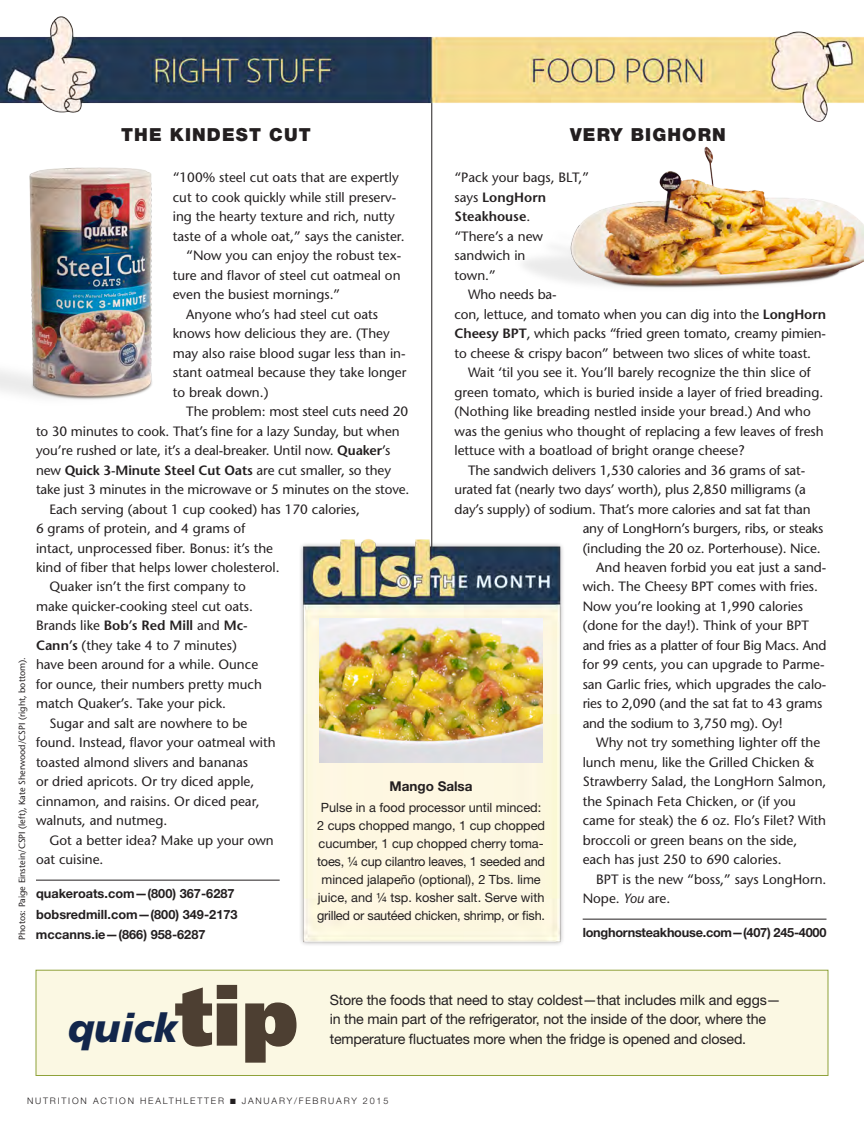
<style>
.page{position:relative;width:864px;height:1134px;background:#fff}
.page>*{position:absolute;margin:0;border:0;box-sizing:border-box;transform-origin:0 0}
.t1{font:900 81px "Frutiger LT Std";color:#4d3f32}
.t2{font:italic 900 39.6px "Frutiger LT Std";color:#12264b}
._16_Heads{font:900 18px "Helvetica Neue LT Std";letter-spacing:.06em;color:#231f20}
.Tip_text{font:14.25px/19.5px "Helvetica Neue LT Std";letter-spacing:-.01em;color:#231f20}
._16_Text_2{font:500 13.5px/19.5px "Stone Sans Std";color:#231f20}
._16_Text_1{font:500 13.5px/19.5px "Stone Sans Std";color:#231f20}
._16_Dish_title{font:700 13.5px "Helvetica Neue LT Std";color:#231f20}
._16_Dish_text{font:12.75px/18px "Helvetica Neue LT Std";letter-spacing:-.005em;color:#231f20;text-align:center}
._16_Phone_number{font:700 12.75px/20.2px "Helvetica Neue LT Std";color:#231f20}
._16_Phone_number-2{font:700 12.75px "Helvetica Neue LT Std";letter-spacing:-.02em;color:#231f20}
._16_Photo_credit{font:500 9px "Stone Sans Std";color:#231f20}
.t3{font:300 9px "Helvetica Neue LT Std";letter-spacing:.2em;color:#231f20}
.s1{font-weight:600}
.s2{font-style:italic}
</style>
<div class="page">
<hr style="left:432px;top:96px;width:1px;height:469px;background:#231f20">
<img style="left:0;top:16px;width:864px;height:114px">
<hr style="left:36px;top:880px;width:244px;height:1px;background:#231f20">
<hr style="left:583px;top:919px;width:244px;height:1px;background:#231f20">
<img style="left:300px;top:530px;width:283px;height:415px">
<div style="left:36px;top:970px;width:792px;height:106px;background:#fbf8e3;border:1px solid #8fa23a"></div>
<img style="left:320px;top:619px;width:223px;height:144px">
<img style="left:523px;top:146px;width:341px;height:142px">
<img style="left:0;top:167px;width:152px;height:233px">
<p class="_16_Heads" style="left:121px;top:124px;width:191px">THE KINDEST CUT</p>
<p class="_16_Heads" style="left:570px;top:124px;width:157px">VERY BIGHORN</p>
<p class="_16_Photo_credit" style="left:17px;top:940px;width:284px;rotate:-90deg">Photos: Paige Einstein/CSPI (left), Kate Sherwood/CSPI (right, bottom).</p>
<p class="_16_Text_1" style="left:173px;top:168px;width:233px">“100% steel cut oats that are expertly cut to cook quickly while still preserv&shy;ing the hearty texture and rich, nutty taste of a whole oat,” says the canister.</p>
<p class="_16_Text_2" style="left:173px;top:246px;width:230px;text-align:justify;text-indent:14px">“Now you can enjoy the robust tex&shy;ture and flavor of steel cut oatmeal on even the busiest mornings.”</p>
<p class="_16_Text_2" style="left:173px;top:304px;width:235px;text-indent:14px">Anyone who’s had steel cut oats knows how delicious they are. (They may also raise blood sugar less than in&shy;stant oatmeal because they take longer to break down.)</p>
<p class="_16_Text_2" style="left:36px;top:402px;width:375px;text-indent:150px">The problem: most steel cuts need 20 to 30 minutes to cook. That’s fine for a lazy Sunday, but when you’re rushed or late, it’s a deal-breaker. Until now. <span class="s1">Quaker</span>’s new <span class="s1">Quick 3-Minute Steel Cut Oats</span> are cut smaller, so they take just 3 minutes in the microwave or 5 minutes on the stove.</p>
<p class="_16_Text_2" style="left:36px;top:499px;width:325px;text-indent:14px">Each serving (about 1 cup cooked) has 170 calories, 6 grams of protein, and 4 grams of<br>intact, unprocessed fiber. Bonus: it’s the<br>kind of fiber that helps lower cholesterol.</p>
<p class="_16_Text_2" style="left:36px;top:577px;width:227px;text-indent:14px">Quaker isn’t the first company to make quicker-cooking steel cut oats.<br>Brands like <span class="s1">Bob’s Red Mill</span> and <span class="s1">Mc-Cann’s</span> (they take 4 to 7 minutes) have been around for a while. Ounce for ounce, their numbers pretty much match Quaker’s. Take your pick.</p>
<p class="_16_Text_2" style="left:36px;top:714px;width:241px;text-indent:14px">Sugar and salt are nowhere to be found. Instead, flavor your oatmeal with toasted almond slivers and bananas<br>or dried apricots. Or try diced apple, cinnamon, and raisins. Or diced pear, walnuts, and nutmeg.</p>
<p class="_16_Text_2" style="left:36px;top:830px;width:239px;text-indent:14px">Got a better idea? Make up your own oat cuisine.</p>
<p class="_16_Phone_number" style="left:36px;top:883px;width:203px">quakeroats.com—(800) 367-6287 bobsredmill.com—(800) 349-2173 mccanns.ie—(866) 958-6287</p>
<p class="_16_Text_1" style="left:455px;top:168px;width:136px">“Pack your bags, BLT,” says <span class="s1">LongHorn<br>Steakhouse</span>.<br>“There’s a new sandwich in<br>town.”</p>
<p class="_16_Text_2" style="left:455px;top:285px;width:373px;text-indent:14px">Who needs ba-<br>con, lettuce, and tomato when you can dig into the <span class="s1">LongHorn Cheesy BPT</span>, which packs “fried green tomato, creamy pimien&shy;to cheese &amp; crispy bacon” between two slices of white toast.</p>
<p class="_16_Text_2" style="left:455px;top:363px;width:371px;text-indent:14px">Wait ‘til you see it. You’ll barely recognize the thin slice of green tomato, which is buried inside a layer of fried breading. (Nothing like breading nestled inside your bread.) And who was the genius who thought of replacing a few leaves of fresh lettuce with a boatload of bright orange cheese?</p>
<p class="_16_Text_2" style="left:468px;top:460px;width:339px">The sandwich delivers 1,530 calories and 36 grams of sat-</p>
<p class="_16_Text_2" style="left:455px;top:480px;width:353px">urated fat (nearly two days’ worth), plus 2,850 milligrams (a</p>
<p class="_16_Text_2" style="left:455px;top:499px;width:358px">day’s supply) of sodium. That’s more calories and sat fat than</p>
<p class="_16_Text_2" style="left:583px;top:519px;width:242px">any of LongHorn’s burgers, ribs, or steaks</p>
<p class="_16_Text_2" style="left:583px;top:538px;width:239px">(including the 20 oz. Porterhouse). Nice.</p>
<p class="_16_Text_2" style="left:583px;top:558px;width:245px;text-indent:14px">And heaven forbid you eat just a sand&shy;wich. The Cheesy BPT comes with fries.<br>Now you’re looking at 1,990 calories (done for the day!). Think of your BPT and fries as a platter of four Big Macs. And for 99 cents, you can upgrade to Parme&shy;san Garlic fries, which upgrades the calo&shy;ries to 2,090 (and the sat fat to 43 grams and the sodium to 3,750 mg). Oy!</p>
<p class="_16_Text_2" style="left:583px;top:733px;width:245px;text-indent:14px">Why not try something lighter off the lunch menu, like the Grilled Chicken &amp; Strawberry Salad, the LongHorn Salmon, the Spinach Feta Chicken, or (if you came for steak) the 6 oz. Flo’s Filet? With broccoli or green beans on the side, each has just 250 to 690 calories.</p>
<p class="_16_Text_2" style="left:583px;top:869px;width:245px;text-indent:14px">BPT is the new “boss,” says LongHorn.<br>Nope. <span class="s2">You</span> are.</p>
<p class="_16_Dish_title" style="left:390px;top:778px;width:84px">Mango Salsa</p>
<p class="_16_Dish_text" style="left:317px;top:798px;width:230px">Pulse in a food processor until minced:<br>2 cups chopped mango, 1 cup chopped cucumber, 1 cup chopped cherry toma&shy;toes, ¼ cup cilantro leaves, 1 seeded and minced jalapeño (optional), 2 Tbs. lime juice, and ¼ tsp. kosher salt. Serve with grilled or sautéed chicken, shrimp, or fish.</p>
<p class="_16_Phone_number-2" style="left:583px;top:925px;width:245px">longhornsteakhouse.com—(407) 245-4000</p>
<p class="t1" style="left:175px;top:968px;width:125px">tip</p>
<p class="Tip_text" style="left:330px;top:990px;width:453px">Store the foods that need to stay coldest—that includes milk and eggs— in the main part of the refrigerator, not the inside of the door, where the temperature fluctuates more when the fridge is opened and closed.</p>
<p class="t2" style="left:68px;top:1005px;width:112px">quick</p>
<p class="t3" style="left:27px;top:1096px;width:363px">NUTRITION ACTION HEALTHLETTER ■ JANUARY/FEBRUARY 2015</p>
</div>
